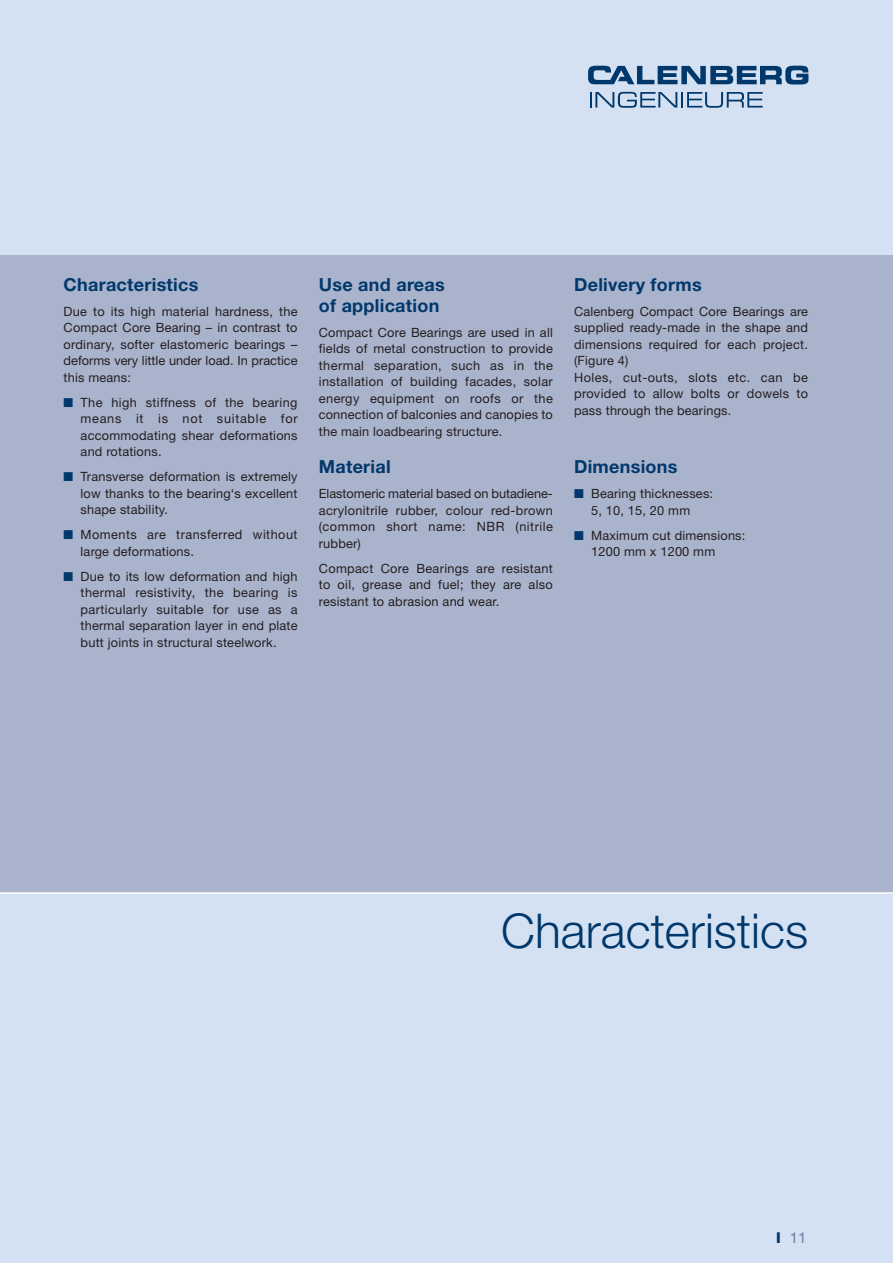
<style>
.page{position:relative;width:893px;height:1263px;background:#fff}
.page>*{position:absolute;margin:0;border:0;box-sizing:border-box;transform-origin:0 0}
.t1{font:300 48px "Helvetica Neue";color:#01386b}
.t2{font:700 18px/21px "Helvetica Neue";letter-spacing:.015em;color:#01386b}
.t3{font:15px "Helvetica Neue";color:#6d7fa6}
.t4{font:12.75px/16.5px "Helvetica Neue";letter-spacing:.015em;color:#231f20;text-align:justify}
.t5{font:12.75px/16.5px "Helvetica Neue";letter-spacing:.035em;color:#231f20}
.s1{color:#01386b}
.s2{font-weight:800;color:#01386b}
</style>
<div class="page">
<div style="left:0;top:0;width:892px;height:1263px;background:#d4e1f2"></div>
<div style="left:0;top:255px;width:892px;height:638px;background:#aab3cc"></div>
<hr style="left:0;top:892px;width:892px;height:2px;background:#fff">
<svg style="left:590px;top:92px;width:172px;height:16px"></svg>
<svg style="left:588px;top:66px;width:220px;height:19px"></svg>
<h2 class="t2" style="left:64px;top:275px;width:136px">Characteristics</h2>
<p class="t4" style="left:64px;top:304px;width:235px">Due to its high material hardness, the Compact Core Bearing – in contrast to ordinary, softer elastomeric bearings – deforms very little under load. In practice this means:</p>
<p class="t4" style="left:81px;top:395px;width:218px;text-indent:-17px"><span class="s1">■</span> The high stiffness of the bearing means it is not suitable for accommodating shear deformations and rotations.</p>
<p class="t4" style="left:81px;top:470px;width:218px;text-indent:-17px"><span class="s1">■</span> Transverse deformation is extremely low thanks to the bearing‘s excellent shape stability.</p>
<p class="t5" style="left:81px;top:528px;width:218px;text-indent:-17px"><span class="s1">■</span> Moments are transferred without large deformations.</p>
<p class="t4" style="left:81px;top:569px;width:218px;text-indent:-17px"><span class="s1">■</span> Due to its low deformation and high thermal resistivity, the bearing is particularly suitable for use as a thermal separation layer in end plate butt joints in structural steelwork.</p>
<h2 class="t2" style="left:319px;top:275px;width:127px">Use and areas of application</h2>
<p class="t4" style="left:319px;top:325px;width:235px">Compact Core Bearings are used in all fields of metal construction to provide thermal separation, such as in the installation of building facades, solar energy equipment on roofs or the connection of balconies and canopies to the main loadbearing structure.</p>
<h2 class="t2" style="left:319px;top:458px;width:73px">Material</h2>
<p class="t4" style="left:319px;top:487px;width:235px">Elastomeric material based on butadiene&shy;acrylonitrile rubber, colour red-brown (common short name: NBR (nitrile rubber)</p>
<p class="t4" style="left:319px;top:561px;width:235px">Compact Core Bearings are resistant to oil, grease and fuel; they are also resistant to abrasion and wear.</p>
<h2 class="t2" style="left:574px;top:275px;width:129px">Delivery forms</h2>
<p class="t4" style="left:574px;top:304px;width:235px;text-align:left">Calenberg Compact Core Bearings are supplied ready-made in the shape and dimensions required for each project. (Figure 4)<br>Holes, cut-outs, slots etc. can be provided to allow bolts or dowels to pass through the bearings.</p>
<h2 class="t2" style="left:574px;top:458px;width:105px">Dimensions</h2>
<p class="t4" style="left:574px;top:487px;width:140px;text-align:center"><span class="s1">■</span> Bearing thicknesses:<br>5, 10, 15, 20 mm</p>
<p class="t4" style="left:591px;top:528px;width:156px;text-indent:-17px"><span class="s1">■</span> Maximum cut dimensions:<br>1200 mm x 1200 mm</p>
<h1 class="t1" style="left:501px;top:913px;width:308px">Characteristics</h1>
<p class="t3" style="left:776px;top:1233px;width:32px"><span class="s2">I</span> 11</p>
</div>
